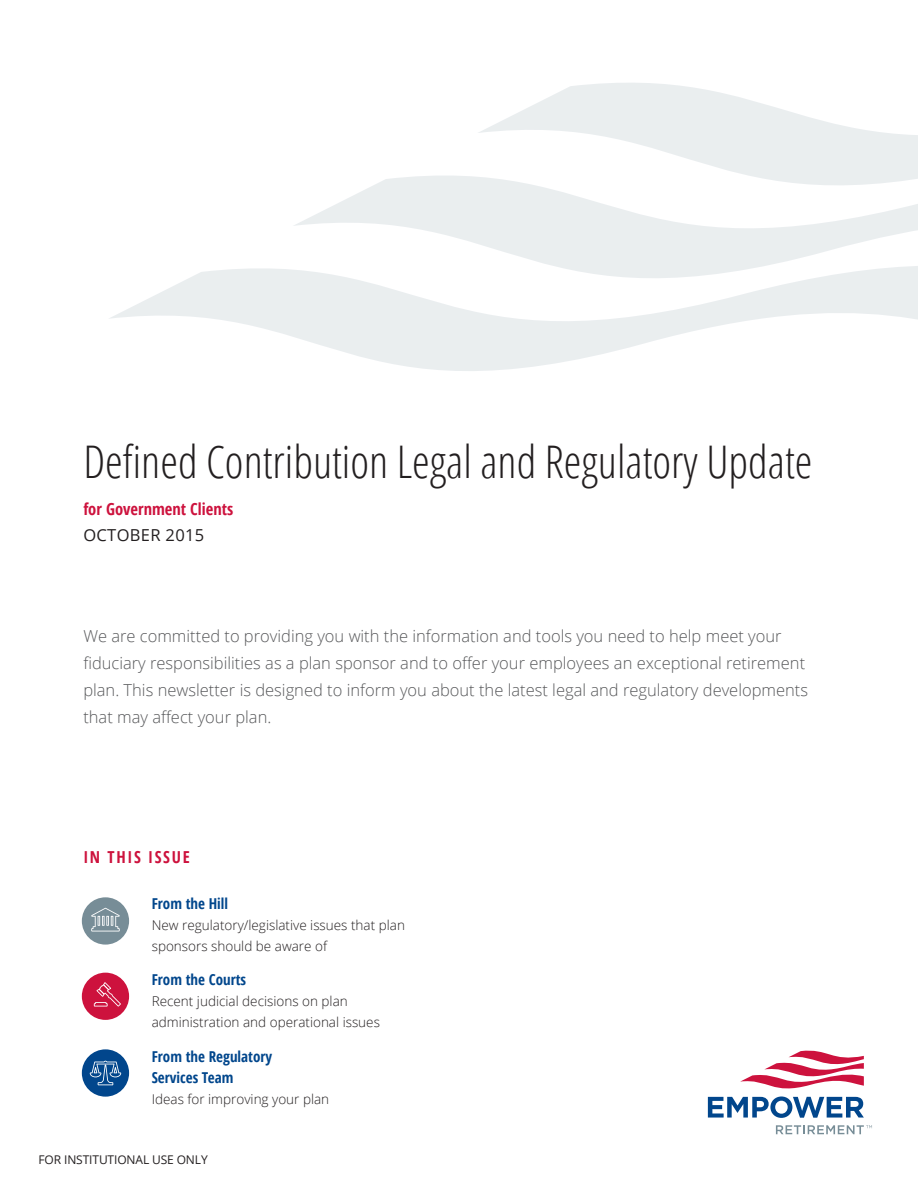
<style>
.page{position:relative;width:918px;height:1188px;background:#fff}
.page>*{position:absolute;margin:0;border:0;box-sizing:border-box;transform-origin:0 0}
.Headline{font:300 condensed 45px "Open Sans";color:#231f20}
.Intro_Copy{font:300 16.5px/27px "Open Sans";color:#57585a}
.Headline-2{font:700 condensed 16.5px "Open Sans";color:#cd123d}
.Subhead{font:700 condensed 16.5px "Open Sans";letter-spacing:.1em;color:#cd123d}
.Headline_2{font:16.5px "Open Sans";letter-spacing:.02em;color:#231f20}
.Subhead_2{font:700 condensed 15px/21px "Open Sans";color:#01468c}
.Body{font:300 13.5px/21px "Open Sans";color:#231f20}
.t1{font:12px "Open Sans";letter-spacing:-.01em;color:#231f20}
</style>
<div class="page">
<div style="left:82px;top:897px;width:47px;height:48px;background:#778d97;border-radius:50%"></div>
<svg style="left:91px;top:908px;width:29px;height:24px"></svg>
<div style="left:82px;top:973px;width:47px;height:47px;background:#cd123d;border-radius:50%"></div>
<svg style="left:94px;top:982px;width:27px;height:25px"></svg>
<div style="left:82px;top:1049px;width:47px;height:48px;background:#01468c;border-radius:50%"></div>
<svg style="left:90px;top:1061px;width:31px;height:24px"></svg>
<svg style="left:478px;top:83px;width:440px;height:70px;fill:#eaeeef"></svg>
<svg style="left:294px;top:153px;width:624px;height:93px"></svg>
<svg style="left:109px;top:246px;width:809px;height:125px"></svg>
<svg style="left:708px;top:1051px;width:156px;height:67px"></svg>
<svg style="left:776px;top:1125px;width:96px;height:9px"></svg>
<p class="Headline" style="left:83px;top:431px;width:731px">Defined Contribution Legal and Regulatory Update</p>
<p class="Headline-2" style="left:83px;top:497px;width:151px">for Government Clients</p>
<p class="Headline_2" style="left:83px;top:523px;width:122px">OCTOBER 2015</p>
<p class="Intro_Copy" style="left:83px;top:622px;width:726px">We are committed to providing you with the information and tools you need to help meet your fiduciary responsibilities as a plan sponsor and to offer your employees an exceptional retirement plan. This newsletter is designed to inform you about the latest legal and regulatory developments that may affect your plan.</p>
<p class="Subhead" style="left:83px;top:846px;width:108px">IN THIS ISSUE</p>
<p class="Subhead_2" style="left:152px;top:893px;width:78px">From the Hill</p>
<p class="Body" style="left:152px;top:914px;width:255px">New regulatory/legislative issues that plan sponsors should be aware of</p>
<p class="Subhead_2" style="left:152px;top:969px;width:96px">From the Courts</p>
<p class="Body" style="left:152px;top:991px;width:230px">Recent judicial decisions on plan administration and operational issues</p>
<p class="Subhead_2" style="left:152px;top:1046px;width:122px">From the Regulatory<br>Services Team</p>
<p class="Body" style="left:152px;top:1088px;width:179px">Ideas for improving your plan</p>
<p class="t1" style="left:39px;top:1151px;width:171px">FOR INSTITUTIONAL USE ONLY</p>
</div>
